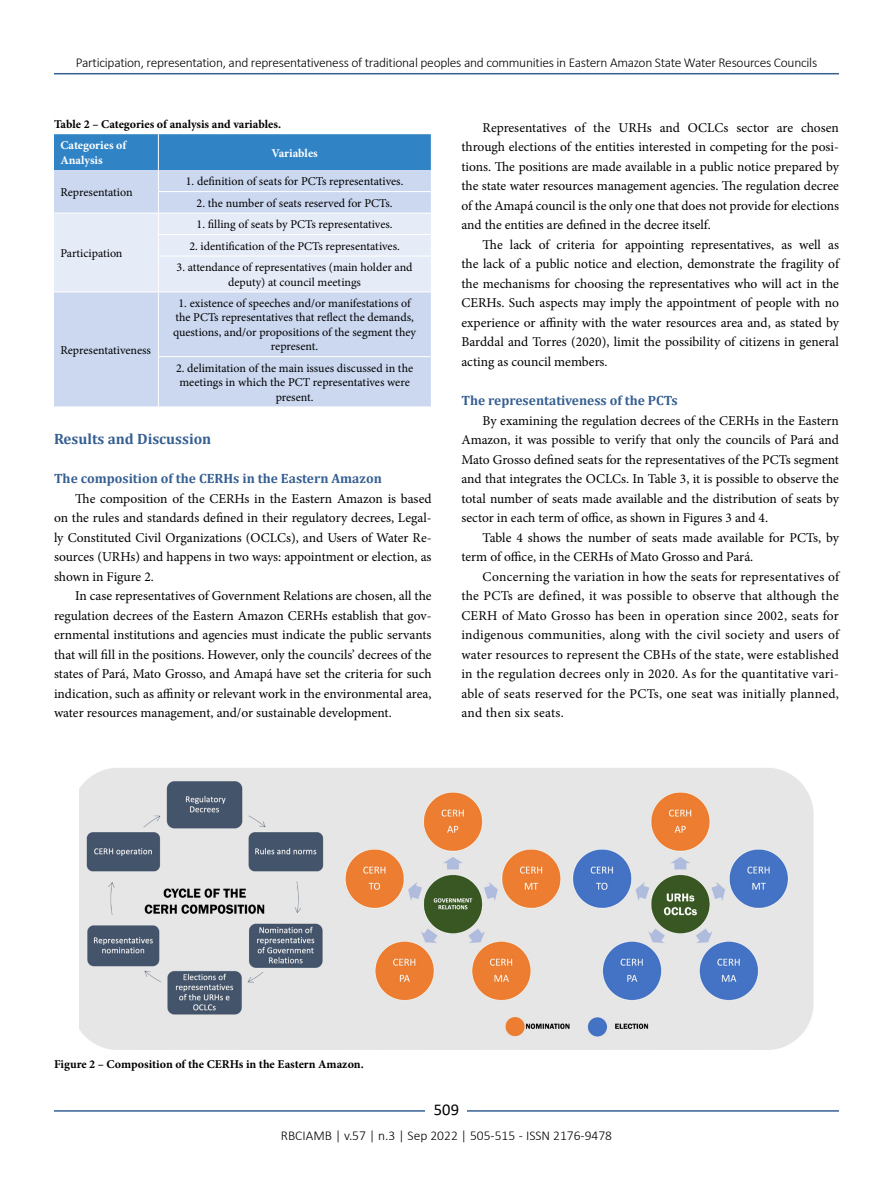
<style>
.page{position:relative;width:893px;height:1191px;background:#fff}
.page>*{position:absolute;margin:0;border:0;box-sizing:border-box;transform-origin:0 0}
.t1{font:16.5px "Calibri";color:#000}
.t2{font:700 15px "Cambria";color:#365f92}
.t3{font:13.5px/19.5px "Minion Pro";color:#000;text-align:justify}
.t4{font:300 13.5px "Calibri";letter-spacing:-.02em;color:#000}
.t5{font:700 13.5px "Cambria";color:#365f92}
.t6{font:300 13.5px "Calibri";color:#000}
.t7{font:12px/14.4px "Minion Pro";color:#000;text-align:center}
.t8{font:700 12px "Minion Pro";color:#000}
.t9{font:700 12px/14.4px "Minion Pro";color:#fff}
</style>
<div class="page">
<hr style="left:54px;top:73px;width:785px;height:1px;background:#365f92">
<hr style="left:54px;top:1110px;width:785px;height:1px;background:#365f92">
<div style="left:426px;top:1096px;width:41px;height:26px;background:#fff"></div>
<div style="left:54px;top:292px;width:377px;height:114px;background:#cbd8f0"></div>
<svg style="left:54px;top:134px;width:377px;height:157px;background:#b5ceea"></svg>
<hr style="left:158px;top:256px;width:273px;height:1px;background:#fff">
<hr style="left:158px;top:256px;width:1px;height:35px;background:#fff">
<hr style="left:158px;top:292px;width:1px;height:64px;background:#fff">
<hr style="left:158px;top:356px;width:273px;height:1px;background:#fff">
<hr style="left:158px;top:357px;width:1px;height:49px;background:#fff">
<img style="left:80px;top:768px;width:733px;height:281px">
<p class="t4" style="left:76px;top:54px;width:743px">Participation, representation, and representativeness of traditional peoples and communities in Eastern Amazon State Water Resources Councils</p>
<p class="t8" style="left:54px;top:115px;width:229px">Table 2 – Categories of analysis and variables.</p>
<p class="t9" style="left:60px;top:138px;width:67px">Categories of<br>Analysis</p>
<p class="t9" style="left:271px;top:145px;width:48px">Variables</p>
<p class="t7" style="left:60px;top:185px;width:74px">Representation</p>
<p class="t7" style="left:186px;top:174px;width:219px">1. definition of seats for PCTs representatives.</p>
<p class="t7" style="left:197px;top:196px;width:197px">2. the number of seats reserved for PCTs.</p>
<p class="t7" style="left:60px;top:246px;width:64px">Participation</p>
<p class="t7" style="left:60px;top:343px;width:92px">Representativeness</p>
<p class="t7" style="left:197px;top:217px;width:198px">1. filling of seats by PCTs representatives.</p>
<p class="t7" style="left:189px;top:239px;width:212px">2. identification of the PCTs representatives.</p>
<p class="t7" style="left:177px;top:260px;width:238px">3. attendance of representatives (main holder and deputy) at council meetings</p>
<p class="t7" style="left:173px;top:296px;width:244px">1. existence of speeches and/or manifestations of the PCTs representatives that reflect the demands, questions, and/or propositions of the segment they represent.</p>
<p class="t7" style="left:176px;top:361px;width:239px">2. delimitation of the main issues discussed in the meetings in which the PCT representatives were present.</p>
<p class="t2" style="left:54px;top:428px;width:159px">Results and Discussion</p>
<p class="t5" style="left:54px;top:469px;width:329px">The composition of the CERHs in the Eastern Amazon</p>
<p class="t3" style="left:54px;top:488px;width:379px;text-indent:21px">The composition of the CERHs in the Eastern Amazon is based on the rules and standards defined in their regulatory decrees, Legal&shy;ly Constituted Civil Organizations (OCLCs), and Users of Water Re&shy;sources (URHs) and happens in two ways: appointment or election, as shown in Figure 2.</p>
<p class="t3" style="left:54px;top:586px;width:379px;text-indent:21px">In case representatives of Government Relations are chosen, all the regulation decrees of the Eastern Amazon CERHs establish that gov&shy;ernmental institutions and agencies must indicate the public servants that will fill in the positions. However, only the councils’ decrees of the states of Pará, Mato Grosso, and Amapá have set the criteria for such indication, such as affinity or relevant work in the environmental area, water resources management, and/or sustainable development.</p>
<p class="t3" style="left:461px;top:118px;width:379px;text-indent:21px">Representatives of the URHs and OCLCs sector are chosen through elections of the entities interested in competing for the posi&shy;tions. The positions are made available in a public notice prepared by the state water resources management agencies. The regulation decree of the Amapá council is the only one that does not provide for elections and the entities are defined in the decree itself.</p>
<p class="t3" style="left:461px;top:235px;width:379px;text-indent:21px">The lack of criteria for appointing representatives, as well as the lack of a public notice and election, demonstrate the fragility of the mechanisms for choosing the representatives who will act in the CERHs. Such aspects may imply the appointment of people with no experience or affinity with the water resources area and, as stated by Barddal and Torres (2020), limit the possibility of citizens in general acting as council members.</p>
<p class="t5" style="left:461px;top:391px;width:218px">The representativeness of the PCTs</p>
<p class="t3" style="left:461px;top:410px;width:379px;text-indent:21px">By examining the regulation decrees of the CERHs in the Eastern Amazon, it was possible to verify that only the councils of Pará and Mato Grosso defined seats for the representatives of the PCTs segment and that integrates the OCLCs. In Table 3, it is possible to observe the total number of seats made available and the distribution of seats by sector in each term of office, as shown in Figures 3 and 4.</p>
<p class="t3" style="left:461px;top:527px;width:379px;text-indent:21px">Table 4 shows the number of seats made available for PCTs, by term of office, in the CERHs of Mato Grosso and Pará.</p>
<p class="t3" style="left:461px;top:566px;width:379px;text-indent:21px">Concerning the variation in how the seats for representatives of the PCTs are defined, it was possible to observe that although the CERH of Mato Grosso has been in operation since 2002, seats for indigenous communities, along with the civil society and users of water resources to represent the CBHs of the state, were established in the regulation decrees only in 2020. As for the quantitative vari&shy;able of seats reserved for the PCTs, one seat was initially planned, and then six seats.</p>
<p class="t8" style="left:54px;top:1055px;width:311px">Figure 2 – Composition of the CERHs in the Eastern Amazon.</p>
<p class="t1" style="left:434px;top:1098px;width:27px">509</p>
<p class="t6" style="left:281px;top:1126px;width:333px">RBCIAMB | v.57 | n.3 | Sep 2022 | 505-515 - ISSN 2176-9478</p>
</div>
